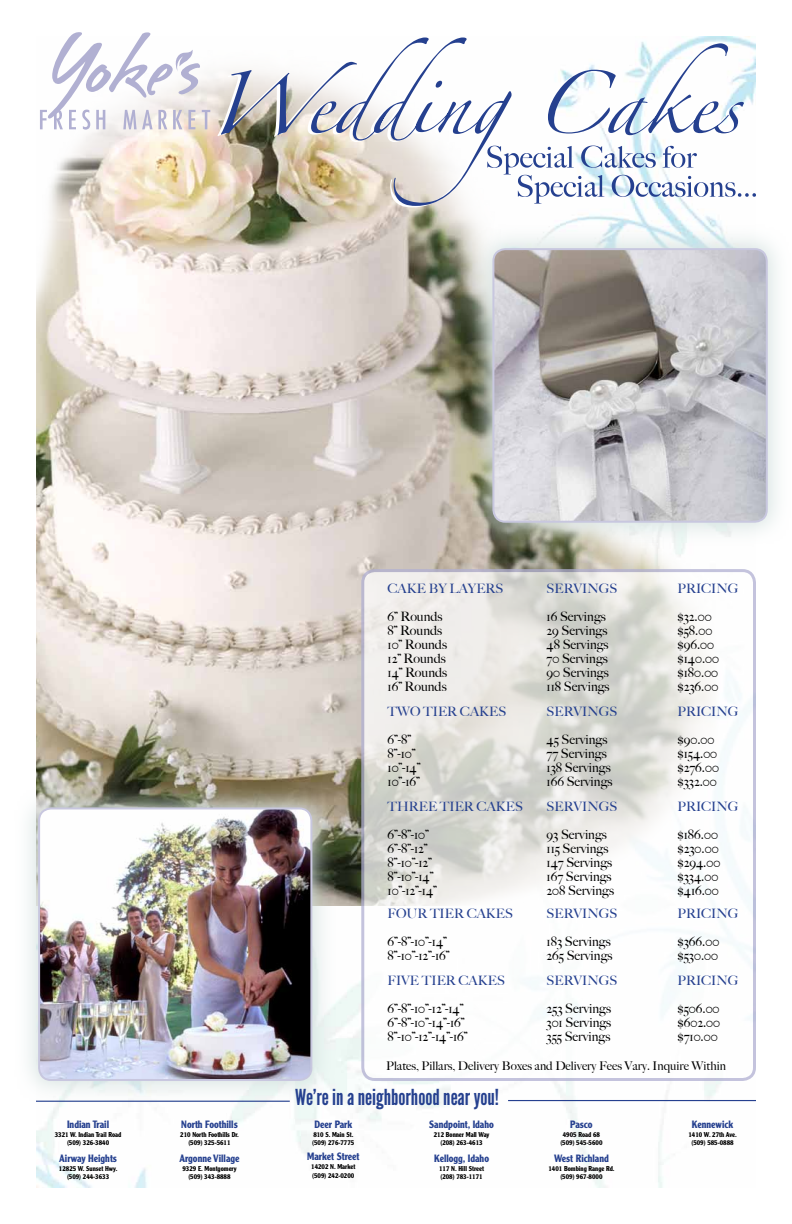
<style>
.page{position:relative;width:792px;height:1224px;background:#fff}
.page>*{position:absolute;margin:0;border:0;box-sizing:border-box;transform-origin:0 0}
.t1{font:22px "League Gothic";color:#25408f}
.t2{font:500 13px/14px "Big Caslon";color:#000}
.t3{font:500 13px "Big Caslon";color:#25408f}
.t4{font:500 12px "Big Caslon";color:#000}
.t5{font:700 10.4px "Clearface Gothic LT Std";color:#25408f;scale:.9 1}
.t6{font:700 7px/8.7px "Clearface Gothic LT Std";color:#000;text-align:center;scale:.9 1}
</style>
<div class="page">
<img style="left:36px;top:981px;width:720px;height:207px">
<img style="left:36px;top:36px;width:720px;height:870px">
<div style="left:468px;top:224px;width:323px;height:322px;background:#d2e0de;opacity:.88"></div>
<img style="left:493px;top:249px;width:274px;height:273px">
<div style="left:492px;top:248px;width:276px;height:275px;border:2px solid #c8c7df;border-radius:12px"></div>
<div style="left:14px;top:784px;width:322px;height:321px;background:#d2e0de;opacity:.88"></div>
<img style="left:39px;top:808px;width:272px;height:272px">
<div style="left:38px;top:807px;width:274px;height:274px;border:2px solid #c8c7df;border-radius:12px"></div>
<svg style="left:363px;top:571px;width:391px;height:508px"></svg>
<div style="left:361px;top:569px;width:395px;height:512px;border:3px solid #b1b0d2;border-radius:12px"></div>
<svg style="left:744px;top:146px;width:12px;height:58px"></svg>
<svg style="left:221px;top:38px;width:523px;height:168px"></svg>
<hr style="left:508px;top:1100px;width:248px;height:1px;background:#25408f">
<hr style="left:36px;top:1101px;width:254px;height:1px;background:#25408f">
<svg style="left:40px;top:32px;width:170px;height:98px"></svg>
<p class="t5" style="left:67px;top:1118px;width:48px">Indian Trail</p>
<p class="t6" style="left:55px;top:1130px;width:75px">3321 W. Indian Trail Road (509) 326-3840</p>
<p class="t5" style="left:59px;top:1152px;width:66px">Airway Heights</p>
<p class="t6" style="left:59px;top:1164px;width:66px">12825 W. Sunset Hwy. (509) 244-3633</p>
<p class="t5" style="left:181px;top:1118px;width:64px">North Foothills</p>
<p class="t6" style="left:180px;top:1130px;width:67px">210 North Foothills Dr. (509) 325-5611</p>
<p class="t5" style="left:179px;top:1152px;width:68px">Argonne Village</p>
<p class="t6" style="left:182px;top:1164px;width:62px">9329 E. Montgomery (509) 343-8888</p>
<p class="t3" style="left:388px;top:581px;width:117px">CAKE BY LAYERS</p>
<p class="t2" style="left:388px;top:610px;width:61px">6” Rounds<br>8” Rounds<br>10” Rounds<br>12” Rounds<br>14” Rounds<br>16” Rounds</p>
<p class="t3" style="left:388px;top:704px;width:120px">TWO TIER CAKES</p>
<p class="t2" style="left:388px;top:732px;width:34px">6”-8”<br>8”-10”<br>10”-14”<br>10”-16”</p>
<p class="t3" style="left:388px;top:799px;width:137px">THREE TIER CAKES</p>
<p class="t2" style="left:388px;top:828px;width:51px">6”-8”-10”<br>6”-8”-12”<br>8”-10”-12”<br>8”-10”-14”<br>10”-12”-14”</p>
<p class="t3" style="left:388px;top:906px;width:127px">FOUR TIER CAKES</p>
<p class="t2" style="left:388px;top:935px;width:63px">6”-8”-10”-14”<br>8”-10”-12”-16”</p>
<p class="t3" style="left:388px;top:973px;width:119px">FIVE TIER CAKES</p>
<p class="t2" style="left:388px;top:1002px;width:81px">6”-8”-10”-12”-14”<br>6”-8”-10”-14”-16”<br>8”-10”-12”-14”-16”</p>
<p class="t3" style="left:547px;top:581px;width:72px">SERVINGS</p>
<p class="t2" style="left:547px;top:610px;width:65px">16 Servings<br>29 Servings<br>48 Servings<br>70 Servings<br>90 Servings<br>118 Servings</p>
<p class="t3" style="left:547px;top:704px;width:72px">SERVINGS</p>
<p class="t2" style="left:547px;top:732px;width:67px">45 Servings<br>77 Servings<br>138 Servings<br>166 Servings</p>
<p class="t3" style="left:547px;top:799px;width:72px">SERVINGS</p>
<p class="t2" style="left:547px;top:828px;width:69px">93 Servings<br>115 Servings<br>147 Servings<br>167 Servings<br>208 Servings</p>
<p class="t3" style="left:547px;top:906px;width:72px">SERVINGS</p>
<p class="t2" style="left:547px;top:935px;width:67px">183 Servings<br>265 Servings</p>
<p class="t3" style="left:547px;top:973px;width:72px">SERVINGS</p>
<p class="t2" style="left:547px;top:1002px;width:66px;text-align:justify">253 Servings 301 Servings 355 Servings</p>
<p class="t3" style="left:678px;top:581px;width:62px">PRICING</p>
<p class="t2" style="left:678px;top:610px;width:43px">$32.00 $58.00 $96.00 $140.00 $180.00 $236.00</p>
<p class="t3" style="left:678px;top:704px;width:62px">PRICING</p>
<p class="t2" style="left:678px;top:732px;width:43px">$90.00 $154.00 $276.00 $332.00</p>
<p class="t3" style="left:678px;top:799px;width:62px">PRICING</p>
<p class="t2" style="left:678px;top:828px;width:44px">$186.00 $230.00 $294.00 $334.00 $416.00</p>
<p class="t3" style="left:678px;top:906px;width:62px">PRICING</p>
<p class="t2" style="left:678px;top:935px;width:43px">$366.00 $530.00</p>
<p class="t3" style="left:678px;top:973px;width:62px">PRICING</p>
<p class="t2" style="left:678px;top:1002px;width:44px;text-align:justify">$506.00 $602.00 $710.00</p>
<p class="t4" style="left:386px;top:1059px;width:341px">Plates, Pillars, Delivery Boxes and Delivery Fees Vary. Inquire Within</p>
<h1 class="t1" style="left:295px;top:1085px;width:205px">We’re in a neighborhood near you!</h1>
<p class="t5" style="left:314px;top:1118px;width:44px">Deer Park</p>
<p class="t6" style="left:312px;top:1130px;width:48px;text-align:left">810 S. Main St. (509) 276-7775</p>
<p class="t5" style="left:429px;top:1118px;width:73px">Sandpoint, Idaho</p>
<p class="t6" style="left:434px;top:1130px;width:63px">212 Bonner Mall Way (208) 263-4613</p>
<p class="t5" style="left:570px;top:1118px;width:26px">Pasco</p>
<p class="t6" style="left:560px;top:1130px;width:48px">4905 Road 68 (509) 545-5600</p>
<p class="t5" style="left:692px;top:1118px;width:47px">Kennewick</p>
<p class="t6" style="left:689px;top:1130px;width:55px">1410 W. 27th Ave. (509) 585-0888</p>
<p class="t5" style="left:307px;top:1151px;width:60px">Market Street</p>
<p class="t6" style="left:311px;top:1162px;width:51px;text-align:left">14202 N. Market (509) 242-0200</p>
<p class="t5" style="left:434px;top:1152px;width:63px">Kellogg, Idaho</p>
<p class="t6" style="left:439px;top:1164px;width:51px;text-align:left">117 N. Hill Street (208) 783-1171</p>
<p class="t5" style="left:554px;top:1152px;width:62px">West Richland</p>
<p class="t6" style="left:548px;top:1164px;width:75px">1401 Bombing Range Rd. (509) 967-8000</p>
</div>
